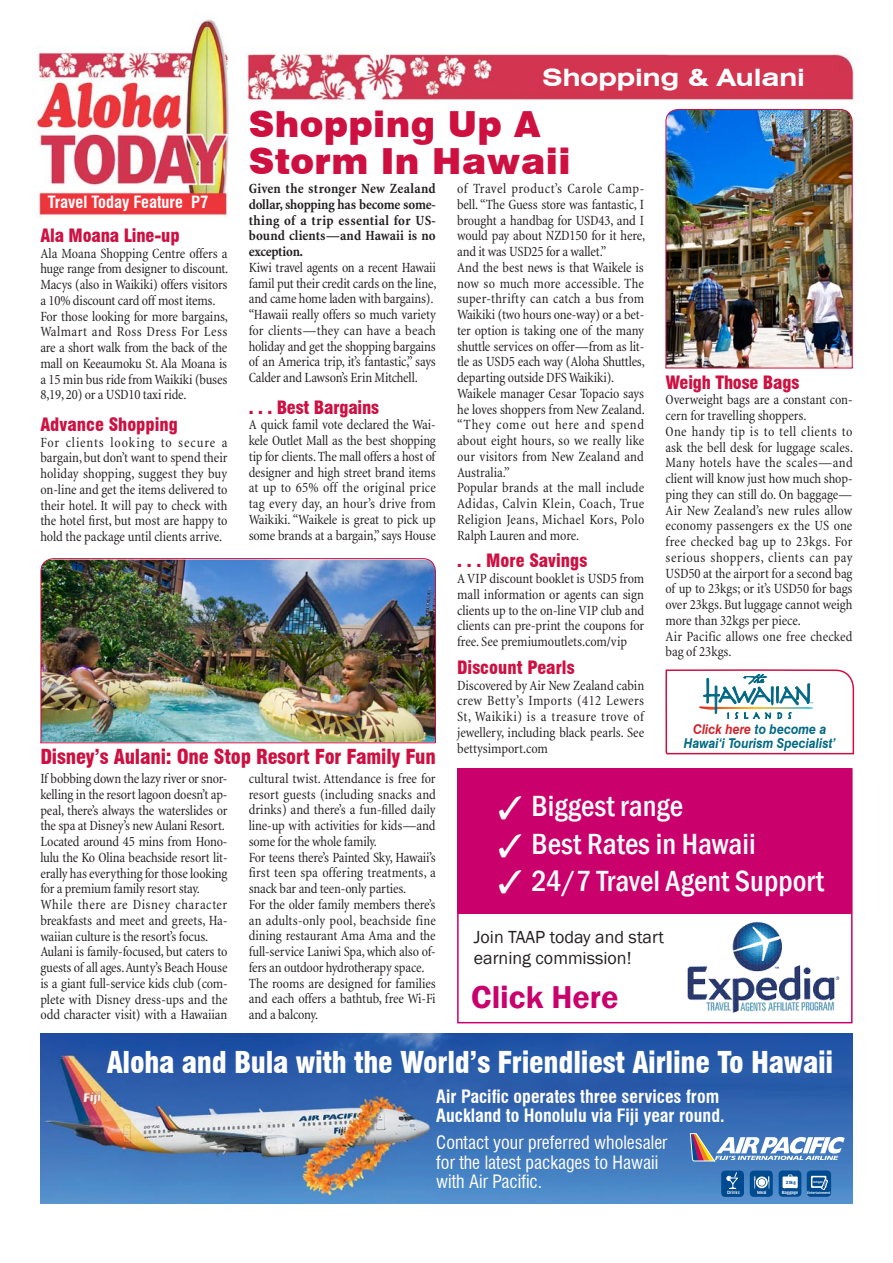
<style>
.page{position:relative;width:893px;height:1263px;background:#fff}
.page>*{position:absolute;margin:0;border:0;box-sizing:border-box;transform-origin:0 0}
.t1{font:900 36px/37.5px "Swiss 721 BT";letter-spacing:.01em;color:#ce1041}
.t2{font:600 32.55px "Franklin Gothic";color:#ca006c}
.t3{font:32.4px/37.2px "Zapf Dingbats";color:#fff;text-align:justify}
.t4{font:500 condensed 30px/37.2px "Franklin Gothic";color:#fff}
.t5{font:900 condensed 29.4px "Swiss 721 BT";letter-spacing:-.01em;color:#fff}
.t6{font:700 expanded 24px "Swiss 721 BT";color:#fff}
.t7{font:900 condensed 20.25px "Swiss 721 BT";letter-spacing:-.01em;color:#ce1041}
.t8{font:900 condensed 18px "Swiss 721 BT";color:#ce1041}
.t9{font:condensed 18px/19.5px "Swiss 721 BT";color:#fff}
.t10{font:700 condensed 18px/19.5px "Swiss 721 BT";color:#fff}
.t11{font:18px/21px "Franklin Gothic";color:#231f20}
.t12{font:700 condensed 16.5px "Swiss 721 BT";color:#fff}
.t13{font:condensed 14.25px/15.8px "Minion";letter-spacing:-.01em;color:#231f20}
.t14{font:700 condensed 14.25px/15.8px "Minion";letter-spacing:.005em;color:#231f20;text-align:justify}
.t15{font:italic 700 13.5px/13.5px "Swiss 721 BT";color:#006884;text-align:center;scale:.9 1}
.t16{font:500 4.2px "Air Pacifc";letter-spacing:-.035em;color:#fff}
.t17{font:700 4.05px "Air Pacific";color:#004a90}
.t18{font:500 3.45px "Air Pacifc";letter-spacing:-.025em;color:#fff}
.t19{font:700 2.7px "Air Pacific";color:#fff}
.s1{color:#d2232a}
</style>
<div class="page">
<img style="left:33px;top:18px;width:824px;height:199px">
<svg style="left:457px;top:768px;width:396px;height:255px;fill:#ca006c"></svg>
<img style="left:680px;top:919px;width:164px;height:97px">
<img style="left:41px;top:1034px;width:812px;height:169px">
<svg style="left:690px;top:1133px;width:155px;height:28px"></svg>
<div style="left:750px;top:1170px;width:23px;height:27px;background:#004a90;border-radius:4px"></div>
<svg style="left:754px;top:1176px;width:15px;height:12px"></svg>
<div style="left:807px;top:1170px;width:24px;height:27px;background:#004a90;border-radius:4px"></div>
<svg style="left:811px;top:1176px;width:17px;height:13px"></svg>
<div style="left:721px;top:1170px;width:23px;height:27px;background:#004a90;border-radius:4px"></div>
<svg style="left:726px;top:1172px;width:12px;height:17px"></svg>
<div style="left:779px;top:1170px;width:22px;height:27px;background:#004a90;border-radius:4px"></div>
<svg style="left:782px;top:1174px;width:16px;height:14px"></svg>
<svg style="left:665px;top:670px;width:190px;height:85px"></svg>
<img style="left:40px;top:558px;width:396px;height:186px">
<img style="left:665px;top:109px;width:188px;height:260px">
<h3 class="t6" style="left:542px;top:63px;width:264px">Shopping &amp; Aulani</h3>
<h1 class="t1" style="left:249px;top:105px;width:323px">Shopping Up A<br>Storm In Hawaii</h1>
<p class="t13" style="left:457px;top:181px;width:190px">of Travel product’s Carole Camp&shy;bell. “The Guess store was fantastic, I brought a handbag for USD43, and I would pay about NZD150 for it here, and it was USD25 for a wallet.”<br>And the best news is that Waikele is now so much more accessible. The super-thrifty can catch a bus from<br>Waikiki (two hours one-way) or a bet&shy;ter option is taking one of the many shuttle services on offer—from as lit&shy;tle as USD5 each way (Aloha Shuttles, departing outside DFS Waikiki).<br>Waikele manager Cesar Topacio says he loves shoppers from New Zealand. “They come out here and spend about eight hours, so we really like our visitors from New Zealand and<br>Australia.”<br>Popular brands at the mall include<br>Adidas, Calvin Klein, Coach, True<br>Religion Jeans, Michael Kors, Polo<br>Ralph Lauren and more.</p>
<p class="t8" style="left:457px;top:550px;width:132px">. . . More Savings</p>
<p class="t13" style="left:457px;top:571px;width:189px;text-align:justify">A VIP discount booklet is USD5 from mall information or agents can sign clients up to the on-line VIP club and clients can pre-print the coupons for free. See premiumoutlets.com/vip</p>
<p class="t8" style="left:457px;top:657px;width:119px">Discount Pearls</p>
<p class="t13" style="left:457px;top:678px;width:189px;text-align:justify">Discovered by Air New Zealand cabin crew Betty’s Imports (412 Lewers St, Waikiki) is a treasure trove of jewellery, including black pearls. See bettysimport.com</p>
<p class="t14" style="left:249px;top:181px;width:189px">Given the stronger New Zealand dollar, shopping has become some&shy;thing of a trip essential for US&shy;bound clients—and Hawaii is no exception.</p>
<p class="t13" style="left:249px;top:260px;width:189px">Kiwi travel agents on a recent Hawaii famil put their credit cards on the line, and came home laden with bargains). “Hawaii really offers so much variety for clients—they can have a beach holiday and get the shopping bargains of an America trip, it’s fantastic,” says Calder and Lawson’s Erin Mitchell.</p>
<p class="t8" style="left:249px;top:396px;width:132px">. . . Best Bargains</p>
<p class="t13" style="left:249px;top:417px;width:189px;text-align:justify">A quick famil vote declared the Wai&shy;kele Outlet Mall as the best shopping tip for clients. The mall offers a host of designer and high street brand items at up to 65% off the original price tag every day, an hour’s drive from Waikiki. “Waikele is great to pick up some brands at a bargain,” says House</p>
<p class="t12" style="left:48px;top:192px;width:162px">Travel Today Feature P7</p>
<p class="t8" style="left:40px;top:225px;width:141px">Ala Moana Line-up</p>
<p class="t13" style="left:40px;top:246px;width:189px">Ala Moana Shopping Centre offers a huge range from designer to discount.<br>Macys (also in Waikiki) offers visitors a 10% discount card off most items.<br>For those looking for more bargains, Walmart and Ross Dress For Less are a short walk from the back of the mall on Keeaumoku St. Ala Moana is a 15 min bus ride from Waikiki (buses 8,19, 20) or a USD10 taxi ride.</p>
<p class="t8" style="left:40px;top:414px;width:139px">Advance Shopping</p>
<p class="t13" style="left:40px;top:435px;width:189px;text-align:justify">For clients looking to secure a bargain, but don’t want to spend their holiday shopping, suggest they buy on-line and get the items delivered to their hotel. It will pay to check with the hotel first, but most are happy to hold the package until clients arrive.</p>
<h3 class="t7" style="left:40px;top:744px;width:397px">Disney’s Aulani: One Stop Resort For Family Fun</h3>
<p class="t8" style="left:665px;top:371px;width:135px">Weigh Those Bags</p>
<p class="t13" style="left:665px;top:392px;width:189px">Overweight bags are a constant con&shy;cern for travelling shoppers.<br>One handy tip is to tell clients to ask the bell desk for luggage scales.<br>Many hotels have the scales—and client will know just how much shop&shy;ping they can still do. On baggage—<br>Air New Zealand’s new rules allow economy passengers ex the US one free checked bag up to 23kgs. For serious shoppers, clients can pay<br>USD50 at the airport for a second bag of up to 23kgs; or it’s USD50 for bags over 23kgs. But luggage cannot weigh more than 32kgs per piece.<br>Air Pacific allows one free checked bag of 23kgs.</p>
<p class="t15" style="left:684px;top:722px;width:170px"><span class="s1">Click here</span> to become a<br>Hawai‘i Tourism Specialist’</p>
<p class="t13" style="left:40px;top:771px;width:189px">If bobbing down the lazy river or snor&shy;kelling in the resort lagoon doesn’t ap&shy;peal, there’s always the waterslides or the spa at Disney’s new Aulani Resort.<br>Located around 45 mins from Hono&shy;lulu the Ko Olina beachside resort lit&shy;erally has everything for those looking for a premium family resort stay.<br>While there are Disney character breakfasts and meet and greets, Ha&shy;waiian culture is the resort’s focus.<br>Aulani is family-focused, but caters to guests of all ages. Aunty’s Beach House is a giant full-service kids club (com&shy;plete with Disney dress-ups and the odd character visit) with a Hawaiian</p>
<p class="t13" style="left:249px;top:771px;width:189px">cultural twist. Attendance is free for resort guests (including snacks and drinks) and there’s a fun-filled daily line-up with activities for kids—and some for the whole family.<br>For teens there’s Painted Sky, Hawaii’s first teen spa offering treatments, a snack bar and teen-only parties.<br>For the older family members there’s an adults-only pool, beachside fine dining restaurant Ama Ama and the full-service Laniwi Spa, which also of&shy;fers an outdoor hydrotherapy space.<br>The rooms are designed for families and each offers a bathtub, free Wi-Fi and a balcony.</p>
<h3 class="t3" style="left:498px;top:789px;width:26px">✓ ✓ ✓</h3>
<h3 class="t4" style="left:532px;top:788px;width:294px">Biggest range<br>Best Rates in Hawaii<br>24/7 Travel Agent Support</h3>
<p class="t11" style="left:474px;top:926px;width:192px">Join TAAP today and start earning commission!</p>
<h2 class="t2" style="left:471px;top:977px;width:149px">Click Here</h2>
<h3 class="t5" style="left:107px;top:1044px;width:728px">Aloha and Bula with the World’s Friendliest Airline To Hawaii</h3>
<p class="t10" style="left:436px;top:1086px;width:290px">Air Pacific operates three services from<br>Auckland to Honolulu via Fiji year round.</p>
<p class="t9" style="left:436px;top:1133px;width:233px">Contact your preferred wholesaler for the latest packages to Hawaii with Air Pacific.</p>
<p class="t17" style="left:786px;top:1180px;width:12px">23kg</p>
<p class="t19" style="left:813px;top:1180px;width:11px">Inflight</p>
<p class="t16" style="left:727px;top:1190px;width:14px">Drinks</p>
<p class="t16" style="left:782px;top:1190px;width:18px">Baggage</p>
<p class="t18" style="left:807px;top:1190px;width:25px">Entertainment</p>
<p class="t16" style="left:757px;top:1190px;width:11px">Meal</p>
</div>
